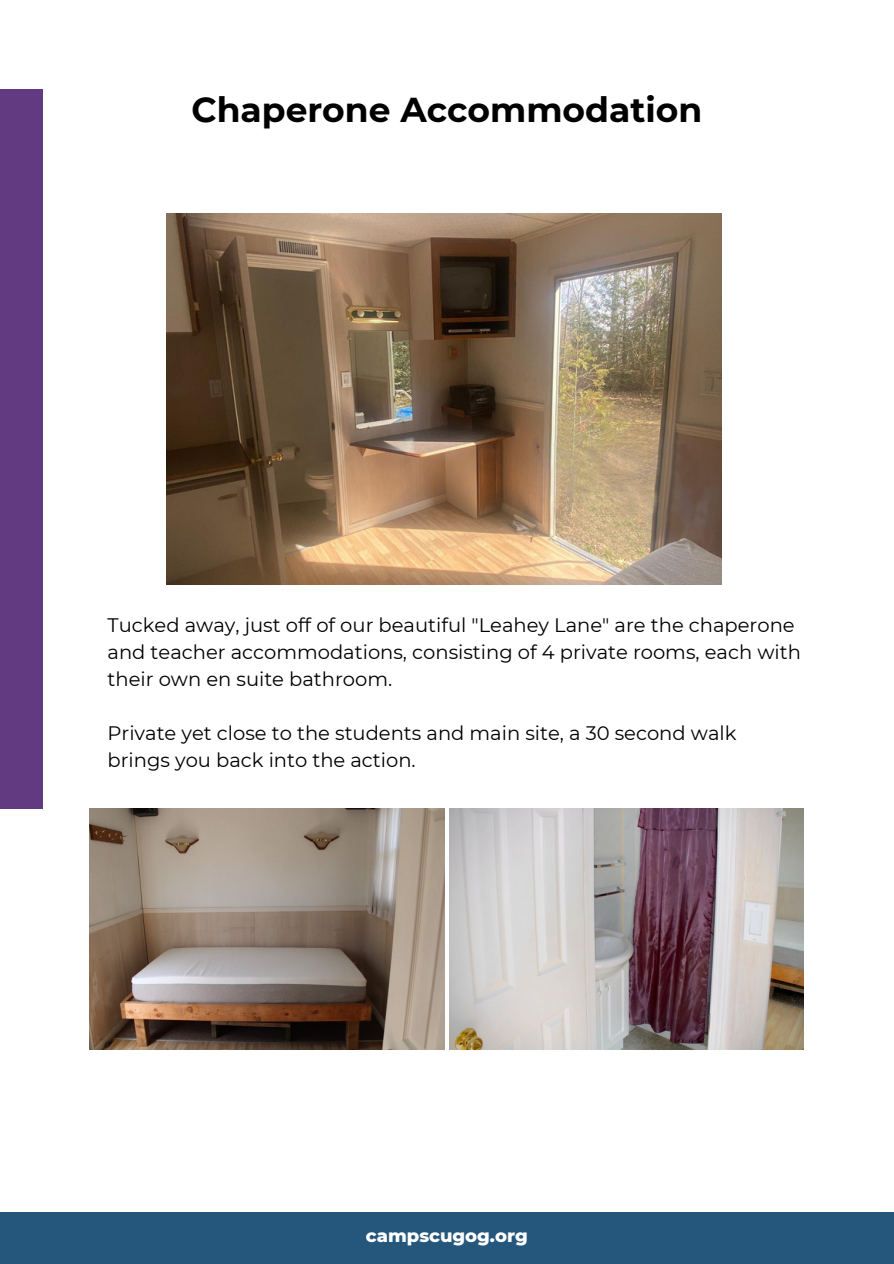
<style>
.page{position:relative;width:894px;height:1264px;background:#fff}
.page>*{position:absolute;margin:0;border:0;box-sizing:border-box;transform-origin:0 0}
.t1{font:700 34.5px "Montserrat";color:#000}
.t2{font:19.5px/27px "Montserrat";color:#000}
.t3{font:800 18px "Montserrat";color:#fff}
</style>
<div class="page">
<div style="left:0;top:89px;width:43px;height:719px;background:#623a82"></div>
<div style="left:0;top:1212px;width:893px;height:51px;background:#25577d"></div>
<img style="left:166px;top:214px;width:555px;height:370px">
<img style="left:89px;top:808px;width:355px;height:241px">
<img style="left:449px;top:808px;width:354px;height:241px">
<p class="t1" style="left:191px;top:88px;width:512px">Chaperone Accommodation</p>
<p class="t2" style="left:107px;top:611px;width:694px">Tucked away, just off of our beautiful "Leahey Lane" are the chaperone and teacher accommodations, consisting of 4 private rooms, each with their own en suite bathroom.</p>
<p class="t2" style="left:107px;top:719px;width:630px">Private yet close to the students and main site, a 30 second walk</p>
<h2 class="t2" style="left:107px;top:746px;width:309px">brings you back into the action.</h2>
<h1 class="t3" style="left:366px;top:1224px;width:163px">campscugog.org</h1>
</div>
